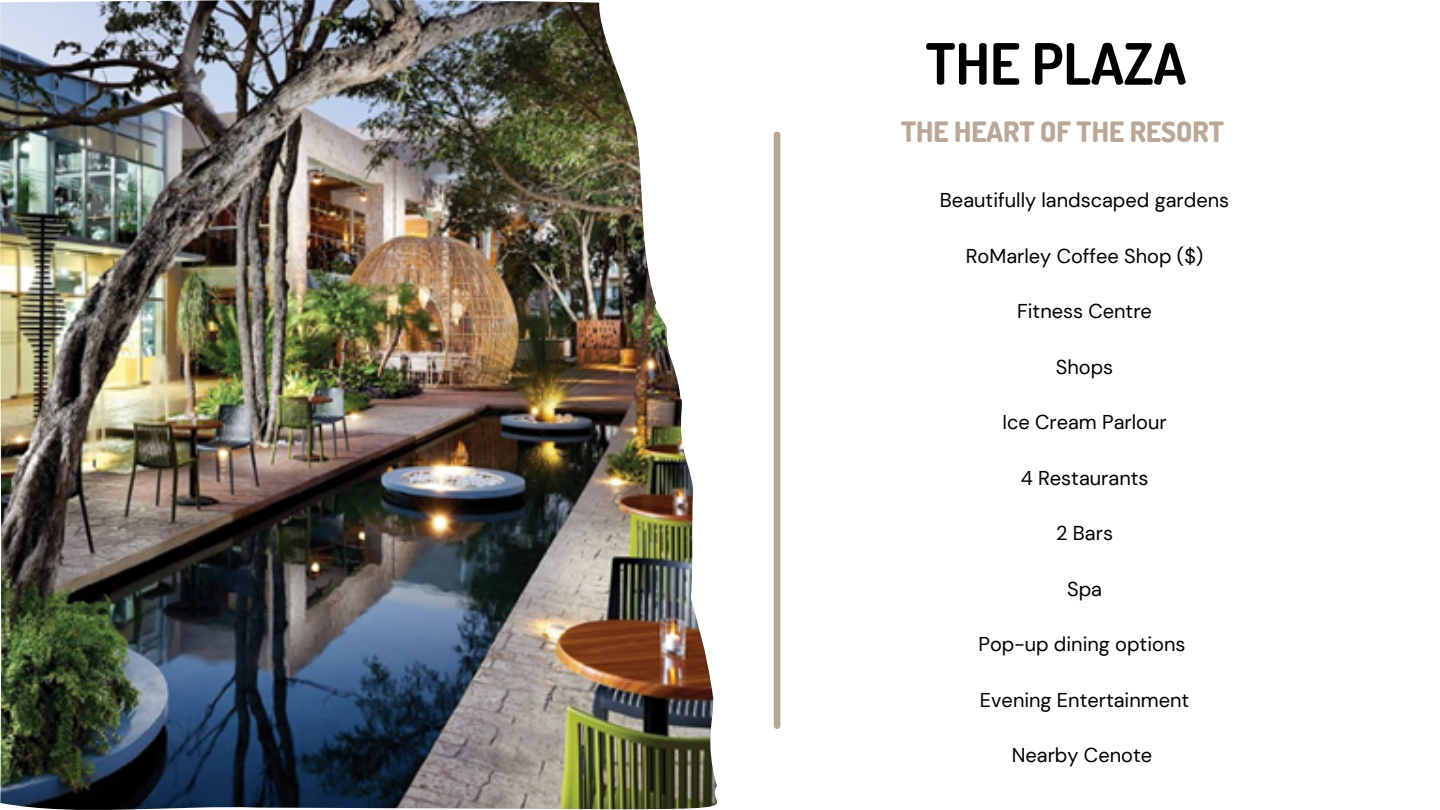
<style>
.page{position:relative;width:1440px;height:810px;background:#fff}
.page>*{position:absolute;margin:0;border:0;box-sizing:border-box;transform-origin:0 0}
.t1{font:700 57px "Dosis";color:#000}
.t2{font:800 28px "Dosis";color:#bba797}
.t3{font:20px "DM Sans";color:#000}
</style>
<div class="page">
<div style="left:774px;top:135px;width:6px;height:591px;background:#bba797"></div>
<img style="left:0;top:0;width:717px;height:809px">
<p class="t1" style="left:925px;top:26px;width:262px">THE PLAZA</p>
<p class="t2" style="left:901px;top:113px;width:324px">THE HEART OF THE RESORT</p>
<p class="t3" style="left:940px;top:188px;width:291px">Beautifully landscaped gardens</p>
<p class="t3" style="left:966px;top:243px;width:239px">RoMarley Coffee Shop ($)</p>
<p class="t3" style="left:1017px;top:299px;width:136px">Fitness Centre</p>
<p class="t3" style="left:1056px;top:354px;width:59px">Shops</p>
<p class="t3" style="left:1002px;top:410px;width:166px">Ice Cream Parlour</p>
<p class="t3" style="left:1021px;top:465px;width:129px">4 Restaurants</p>
<p class="t3" style="left:1056px;top:521px;width:58px">2 Bars</p>
<p class="t3" style="left:1067px;top:576px;width:36px">Spa</p>
<p class="t3" style="left:978px;top:632px;width:208px">Pop-up dining options</p>
<p class="t3" style="left:980px;top:687px;width:211px">Evening Entertainment</p>
<p class="t3" style="left:1012px;top:743px;width:142px">Nearby Cenote</p>
</div>
